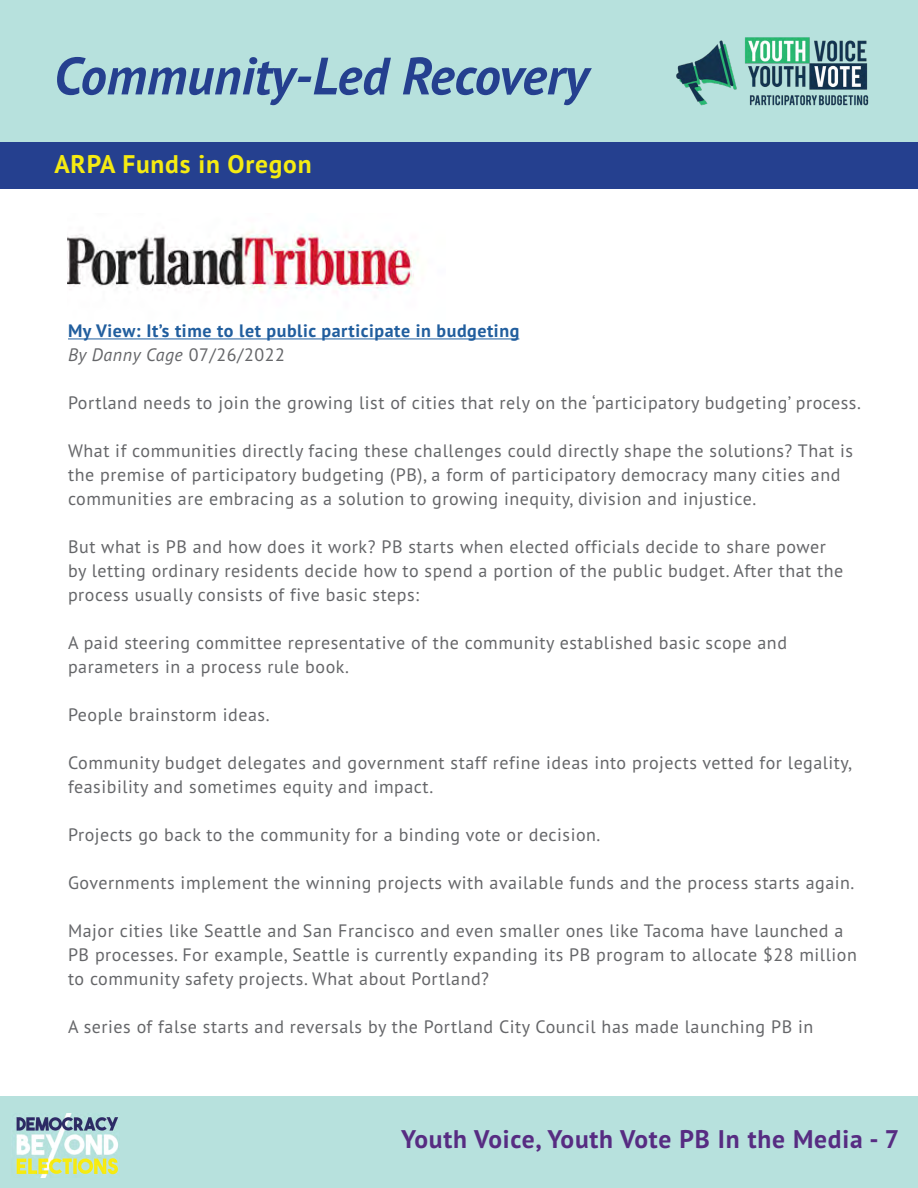
<style>
.page{position:relative;width:918px;height:1188px;background:#fff}
.page>*{position:absolute;margin:0;border:0;box-sizing:border-box;transform-origin:0 0}
.t1{font:italic 700 52.5px "PT Sans Pro";color:#25408f}
.t2{font:700 25.5px "PT Sans Pro";letter-spacing:.03em;color:#572c82}
.t3{font:700 25.5px "PT Sans Pro";letter-spacing:.03em;color:#f5eb12}
.t4{font:18px/24px "PT Sans Pro";letter-spacing:.03em;color:#656669}
.t5{font:700 18px/24px "PT Sans Pro";letter-spacing:.03em;color:#215e9e}
.s1{font-weight:400;font-style:italic;color:#656669}
.s2{font-weight:400;color:#656669}
</style>
<div class="page">
<div style="left:0;top:1096px;width:918px;height:92px;background:#b7e1dd"></div>
<div style="left:0;top:0;width:918px;height:143px;background:#b7e1dd"></div>
<img style="left:16px;top:1114px;width:103px;height:64px">
<div style="left:0;top:143px;width:918px;height:46px;background:#25408f"></div>
<hr style="left:68px;top:338px;width:451px;height:1px;background:#215e9e">
<img style="left:676px;top:37px;width:193px;height:69px">
<img style="left:68px;top:231px;width:346px;height:61px">
<h1 class="t1" style="left:54px;top:42px;width:536px">Community-Led Recovery</h1>
<h2 class="t3" style="left:54px;top:148px;width:259px">ARPA Funds in Oregon</h2>
<p class="t5" style="left:68px;top:319px;width:453px">My View: It’s time to let public participate in budgeting<br><span class="s1">By Danny Cage</span> <span class="s2">07/26/2022</span></p>
<p class="t4" style="left:68px;top:390px;width:794px">Portland needs to join the growing list of cities that rely on the ‘participatory budgeting’ process.</p>
<p class="t4" style="left:68px;top:438px;width:787px">What if communities directly facing these challenges could directly shape the solutions? That is the premise of participatory budgeting (PB), a form of participatory democracy many cities and communities are embracing as a solution to growing inequity, division and injustice.</p>
<p class="t4" style="left:68px;top:534px;width:777px">But what is PB and how does it work? PB starts when elected officials decide to share power by letting ordinary residents decide how to spend a portion of the public budget. After that the process usually consists of five basic steps:</p>
<p class="t4" style="left:68px;top:630px;width:721px">A paid steering committee representative of the community established basic scope and parameters in a process rule book.</p>
<p class="t4" style="left:68px;top:702px;width:203px">People brainstorm ideas.</p>
<p class="t4" style="left:68px;top:750px;width:786px">Community budget delegates and government staff refine ideas into projects vetted for legality, feasibility and sometimes equity and impact.</p>
<p class="t4" style="left:68px;top:822px;width:534px">Projects go back to the community for a binding vote or decision.</p>
<p class="t4" style="left:68px;top:870px;width:788px">Governments implement the winning projects with available funds and the process starts again.</p>
<p class="t4" style="left:68px;top:918px;width:790px">Major cities like Seattle and San Francisco and even smaller ones like Tacoma have launched a<br>PB processes. For example, Seattle is currently expanding its PB program to allocate $28 million to community safety projects. What about Portland?</p>
<p class="t4" style="left:68px;top:1014px;width:747px">A series of false starts and reversals by the Portland City Council has made launching PB in</p>
<h2 class="t2" style="left:401px;top:1123px;width:499px">Youth Voice, Youth Vote PB In the Media - 7</h2>
</div>
